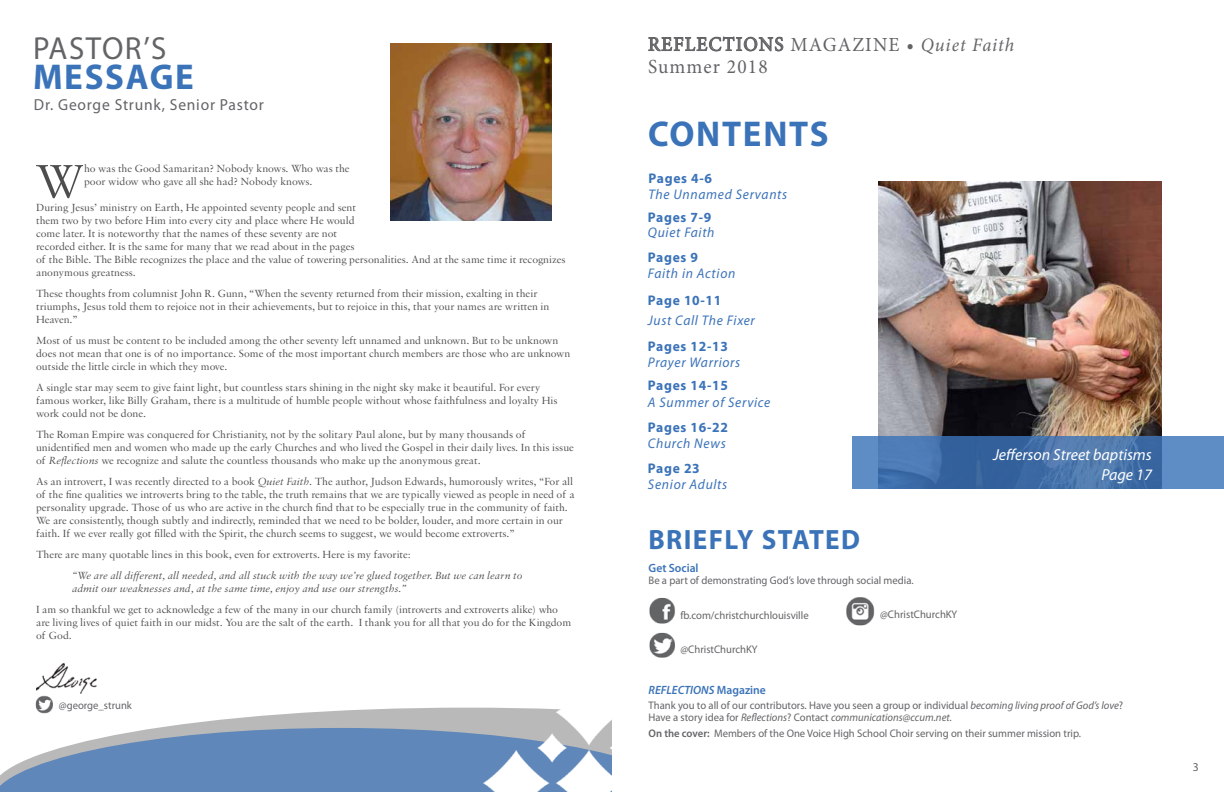
<style>
.page{position:relative;width:1224px;height:792px;background:#fff}
.page>*{position:absolute;margin:0;border:0;box-sizing:border-box;transform-origin:0 0}
.t1{font:51px "Sabon MT Pro";color:#4d4d4d}
.t2{font:700 36px "Myriad Pro";letter-spacing:.05em;color:#3b73b9}
.t3{font:32px "Myriad Pro";letter-spacing:.05em;color:#636466}
.t4{font:700 28px "Myriad Pro";letter-spacing:.05em;color:#3b73b9}
.t5{font:20px/22px "Minion Pro";letter-spacing:.06em;color:#636466}
.t6{font:italic 16px/20px "Myriad Pro";color:#fff;text-align:right}
.t7{font:16px "Myriad Pro";letter-spacing:.05em;color:#636466}
.t8{font:italic 14px "Myriad Pro";letter-spacing:.05em;color:#3b73b9}
.t9{font:700 14px "Myriad Pro";letter-spacing:.05em;color:#3b73b9}
.t10{font:italic 600 12px "Myriad Pro";color:#3b73b9}
.t11{font:600 12px "Myriad Pro";color:#3b73b9}
.t12{font:12px "Myriad Pro";color:#636466}
.t13{font:11px/13px "Sabon MT Pro";color:#4d4d4d}
.t14{font:11px/12px "Myriad Pro";color:#636466}
.t15{font:italic 11px/13px "Sabon MT Pro";color:#4d4d4d}
.s1{font-style:italic}
.s2{font-style:italic;font-size:19px}
.s3{font-style:normal}
.s4{font-weight:600}
</style>
<div class="page">
<svg style="left:157px;top:708px;width:327px;height:20px;fill:#b9b9ba"></svg>
<svg style="left:0;top:728px;width:484px;height:64px;background:#7495bf"></svg>
<img style="left:484px;top:707px;width:128px;height:85px">
<img style="left:36px;top:663px;width:61px;height:31px">
<img style="left:390px;top:43px;width:162px;height:177px">
<svg style="left:648px;top:37px;width:135px;height:14px"></svg>
<img style="left:649px;top:632px;width:26px;height:26px">
<img style="left:649px;top:598px;width:26px;height:26px">
<img style="left:846px;top:597px;width:29px;height:29px">
<img style="left:35px;top:695px;width:18px;height:19px">
<img style="left:879px;top:181px;width:282px;height:255px">
<svg style="left:852px;top:436px;width:372px;height:53px;background:#4875ae"></svg>
<h3 class="t3" style="left:33px;top:29px;width:135px">PASTOR’S</h3>
<h2 class="t2" style="left:33px;top:53px;width:162px">MESSAGE</h2>
<h3 class="t7" style="left:34px;top:95px;width:231px">Dr. George Strunk, Senior Pastor</h3>
<h1 class="t1" style="left:35px;top:151px;width:50px">W</h1>
<p class="t13" style="left:84px;top:162px;width:267px">ho was the Good Samaritan? Nobody knows. Who was the poor widow who gave all she had? Nobody knows.</p>
<p class="t13" style="left:36px;top:201px;width:531px">During Jesus’ ministry on Earth, He appointed seventy people and sent<br>them two by two before Him into every city and place where He would<br>come later. It is noteworthy that the names of these seventy are not<br>recorded either. It is the same for many that we read about in the pages<br>of the Bible. The Bible recognizes the place and the value of towering personalities. And at the same time it recognizes anonymous greatness.</p>
<p class="t13" style="left:36px;top:287px;width:515px">These thoughts from columnist John R. Gunn, “When the seventy returned from their mission, exalting in their triumphs, Jesus told them to rejoice not in their achievements, but to rejoice in this, that your names are written in<br>Heaven.”</p>
<p class="t13" style="left:36px;top:334px;width:536px">Most of us must be content to be included among the other seventy left unnamed and unknown. But to be unknown does not mean that one is of no importance. Some of the most important church members are those who are unknown outside the little circle in which they move.</p>
<p class="t13" style="left:36px;top:381px;width:523px">A single star may seem to give faint light, but countless stars shining in the night sky make it beautiful. For every famous worker, like Billy Graham, there is a multitude of humble people without whose faithfulness and loyalty His work could not be done.</p>
<p class="t13" style="left:36px;top:428px;width:539px">The Roman Empire was conquered for Christianity, not by the solitary Paul alone, but by many thousands of unidentified men and women who made up the early Churches and who lived the Gospel in their daily lives. In this issue of <span class="s1">Reflections</span> we recognize and salute the countless thousands who make up the anonymous great.</p>
<p class="t13" style="left:36px;top:475px;width:540px">As an introvert, I was recently directed to a book <span class="s1">Quiet Faith</span>. The author, Judson Edwards, humorously writes, “For all of the fine qualities we introverts bring to the table, the truth remains that we are typically viewed as people in need of a personality upgrade. Those of us who are active in the church find that to be especially true in the community of faith.<br>We are consistently, though subtly and indirectly, reminded that we need to be bolder, louder, and more certain in our faith. If we ever really got filled with the Spirit, the church seems to suggest, we would become extroverts.”</p>
<p class="t13" style="left:36px;top:548px;width:376px">There are many quotable lines in this book, even for extroverts. Here is my favorite:</p>
<p class="t15" style="left:72px;top:569px;width:452px">“We are all different, all needed, and all stuck with the way we’re glued together. But we can learn to admit our weaknesses and, at the same time, enjoy and use our strengths.”</p>
<p class="t13" style="left:36px;top:603px;width:537px">I am so thankful we get to acknowledge a few of the many in our church family (introverts and extroverts alike) who are living lives of quiet faith in our midst. You are the salt of the earth. I thank you for all that you do for the Kingdom of God.</p>
<p class="t14" style="left:59px;top:699px;width:75px">@george_strunk</p>
<h3 class="t5" style="left:648px;top:33px;width:368px">REFLECTIONS MAGAZINE • <span class="s2">Quiet Faith<br></span>Summer 2018</h3>
<h2 class="t2" style="left:648px;top:111px;width:182px">CONTENTS</h2>
<p class="t9" style="left:649px;top:169px;width:65px">Pages 4-6</p>
<p class="t8" style="left:649px;top:185px;width:140px">The Unnamed Servants</p>
<p class="t9" style="left:648px;top:208px;width:65px">Pages 7-9</p>
<p class="t8" style="left:648px;top:223px;width:68px">Quiet Faith</p>
<p class="t9" style="left:648px;top:248px;width:52px">Pages 9</p>
<p class="t8" style="left:648px;top:264px;width:89px">Faith in Action</p>
<p class="t9" style="left:648px;top:291px;width:75px">Page 10-11</p>
<p class="t8" style="left:648px;top:312px;width:108px">Just Call The Fixer</p>
<p class="t9" style="left:648px;top:337px;width:81px">Pages 12-13</p>
<p class="t8" style="left:648px;top:353px;width:94px">Prayer Warriors</p>
<p class="t9" style="left:648px;top:377px;width:81px">Pages 14-15</p>
<p class="t8" style="left:648px;top:393px;width:124px">A Summer of Service</p>
<p class="t9" style="left:648px;top:418px;width:81px">Pages 16-22</p>
<p class="t8" style="left:648px;top:434px;width:79px">Church News</p>
<p class="t9" style="left:648px;top:459px;width:53px">Page 23</p>
<p class="t8" style="left:648px;top:475px;width:81px">Senior Adults</p>
<h3 class="t4" style="left:649px;top:521px;width:213px">BRIEFLY STATED</h3>
<p class="t11" style="left:649px;top:560px;width:52px">Get Social</p>
<p class="t14" style="left:649px;top:574px;width:267px">Be a part of demonstrating God’s love through social media.</p>
<p class="t14" style="left:680px;top:609px;width:130px">fb.com/christchurchlouisville</p>
<p class="t14" style="left:680px;top:643px;width:79px">@ChristChurchKY</p>
<p class="t14" style="left:880px;top:608px;width:79px">@ChristChurchKY</p>
<h3 class="t6" style="left:993px;top:445px;width:160px">Jefferson Street baptisms<br>Page 17</h3>
<p class="t10" style="left:649px;top:682px;width:119px">REFLECTIONS <span class="s3">Magazine</span></p>
<p class="t14" style="left:649px;top:699px;width:476px">Thank you to all of our contributors. Have you seen a group or individual <span class="s1">becoming living proof of God’s love</span>?<br>Have a story idea for <span class="s1">Reflections</span>? Contact <span class="s1">communications@ccum.net.</span></p>
<p class="t14" style="left:649px;top:727px;width:434px"><span class="s4">On the cover:</span> Members of the One Voice High School Choir serving on their summer mission trip.</p>
<p class="t12" style="left:1193px;top:760px;width:7px">3</p>
</div>
